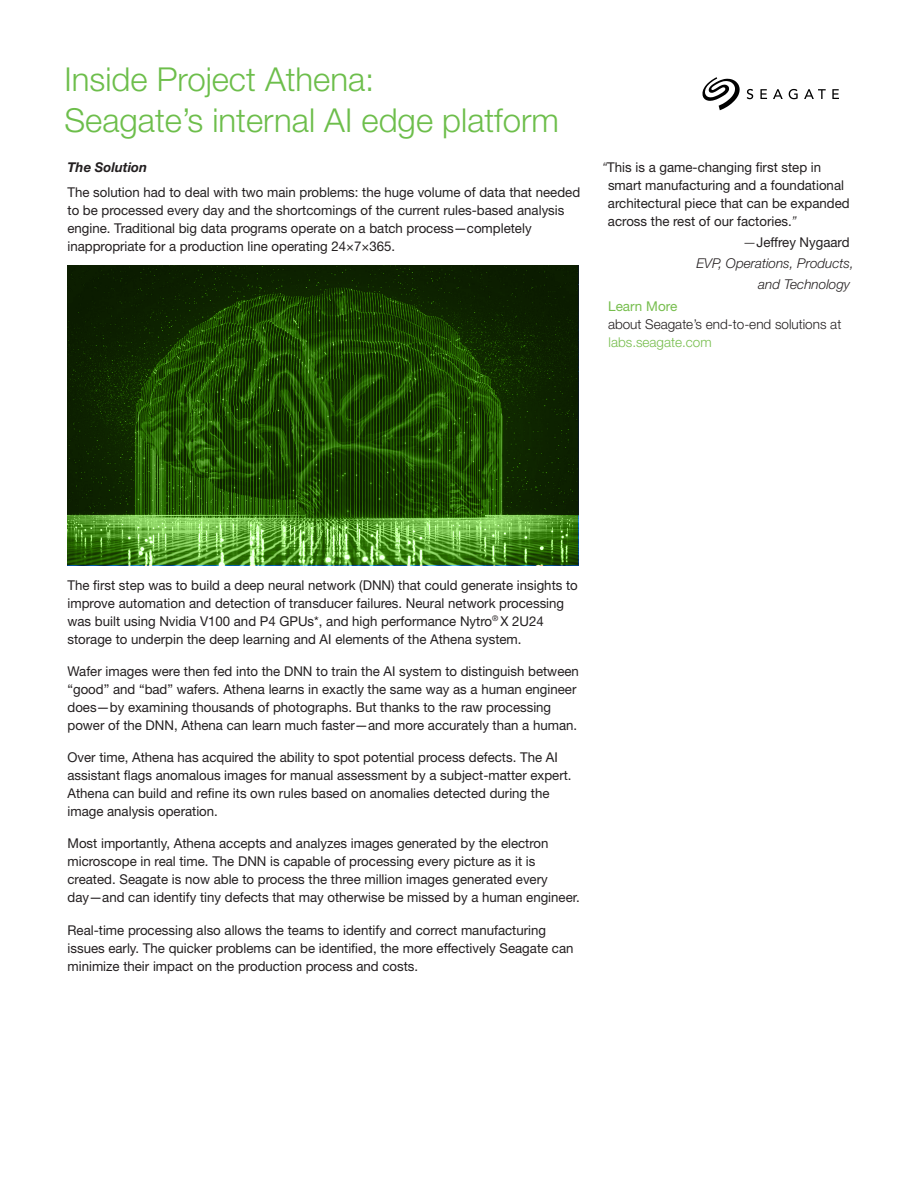
<style>
.page{position:relative;width:918px;height:1188px;background:#fff}
.page>*{position:absolute;margin:0;border:0;box-sizing:border-box;transform-origin:0 0}
.Subhead{font:300 33px/40.5px "Helvetica Neue LT Std";color:#6dbe4b}
.Body_Copy{font:13.5px/18px "Helvetica Neue LT Std";color:#231f20}
.Sidebar_Copy{font:300 13.5px/18px "Helvetica Neue LT Std";color:#231f20}
.t1{font:italic 300 13.5px "Helvetica Neue LT Std";color:#231f20}
.Body_Copy-2{font:italic 700 13.5px "Helvetica Neue LT Std";color:#231f20}
.Sidebar_Header{font:13.5px "Helvetica Neue LT Std";color:#77be4e}
.s1{font-weight:300;font-style:italic}
.s2{color:#77be4e}
</style>
<div class="page">
<svg style="left:747px;top:89px;width:6px;height:10px"></svg>
<svg style="left:760px;top:89px;width:7px;height:10px"></svg>
<svg style="left:773px;top:89px;width:10px;height:10px"></svg>
<svg style="left:789px;top:89px;width:9px;height:10px"></svg>
<svg style="left:804px;top:89px;width:22px;height:10px"></svg>
<svg style="left:832px;top:89px;width:7px;height:10px"></svg>
<svg style="left:702px;top:77px;width:38px;height:33px"></svg>
<svg style="left:68px;top:266px;width:510px;height:299px;background:#234c0a"></svg>
<p class="Subhead" style="left:64px;top:58px;width:496px">Inside Project Athena:<br>Seagate’s internal AI edge platform</p>
<p class="Body_Copy-2" style="left:68px;top:159px;width:81px">The Solution</p>
<p class="Body_Copy" style="left:68px;top:183px;width:514px">The solution had to deal with two main problems: the huge volume of data that needed to be processed every day and the shortcomings of the current rules-based analysis engine. Traditional big data programs operate on a batch process—completely inappropriate for a production line operating 24×7×365.</p>
<p class="Body_Copy" style="left:608px;top:158px;width:243px;text-indent:-6px"><span class="s1">“</span>This is a game-changing first step in smart manufacturing and a foundational architectural piece that can be expanded across the rest of our factories.<span class="s1">”</span></p>
<p class="Body_Copy" style="left:743px;top:233px;width:108px"><span class="s1">—</span>Jeffrey Nygaard</p>
<p class="t1" style="left:696px;top:255px;width:159px">EVP, Operations, Products,</p>
<p class="t1" style="left:758px;top:276px;width:93px">and Technology</p>
<p class="Sidebar_Header" style="left:608px;top:298px;width:71px">Learn More</p>
<p class="Sidebar_Copy" style="left:608px;top:315px;width:235px">about Seagate’s end-to-end solutions at <span class="s2">labs.seagate.com</span></p>
<p class="Body_Copy" style="left:68px;top:576px;width:512px">The first step was to build a deep neural network (DNN) that could generate insights to improve automation and detection of transducer failures. Neural network processing was built using Nvidia V100 and P4 GPUs*, and high performance Nytro<sup>®</sup> X 2U24 storage to underpin the deep learning and AI elements of the Athena system.</p>
<p class="Body_Copy" style="left:68px;top:662px;width:513px">Wafer images were then fed into the DNN to train the AI system to distinguish between “good” and “bad” wafers. Athena learns in exactly the same way as a human engineer does—by examining thousands of photographs. But thanks to the raw processing power of the DNN, Athena can learn much faster—and more accurately than a human.</p>
<p class="Body_Copy" style="left:68px;top:748px;width:506px">Over time, Athena has acquired the ability to spot potential process defects. The AI assistant flags anomalous images for manual assessment by a subject-matter expert.<br>Athena can build and refine its own rules based on anomalies detected during the image analysis operation.</p>
<p class="Body_Copy" style="left:68px;top:834px;width:514px">Most importantly, Athena accepts and analyzes images generated by the electron microscope in real time. The DNN is capable of processing every picture as it is created. Seagate is now able to process the three million images generated every day—and can identify tiny defects that may otherwise be missed by a human engineer.</p>
<p class="Body_Copy" style="left:68px;top:921px;width:508px">Real-time processing also allows the teams to identify and correct manufacturing issues early. The quicker problems can be identified, the more effectively Seagate can minimize their impact on the production process and costs.</p>
</div>
